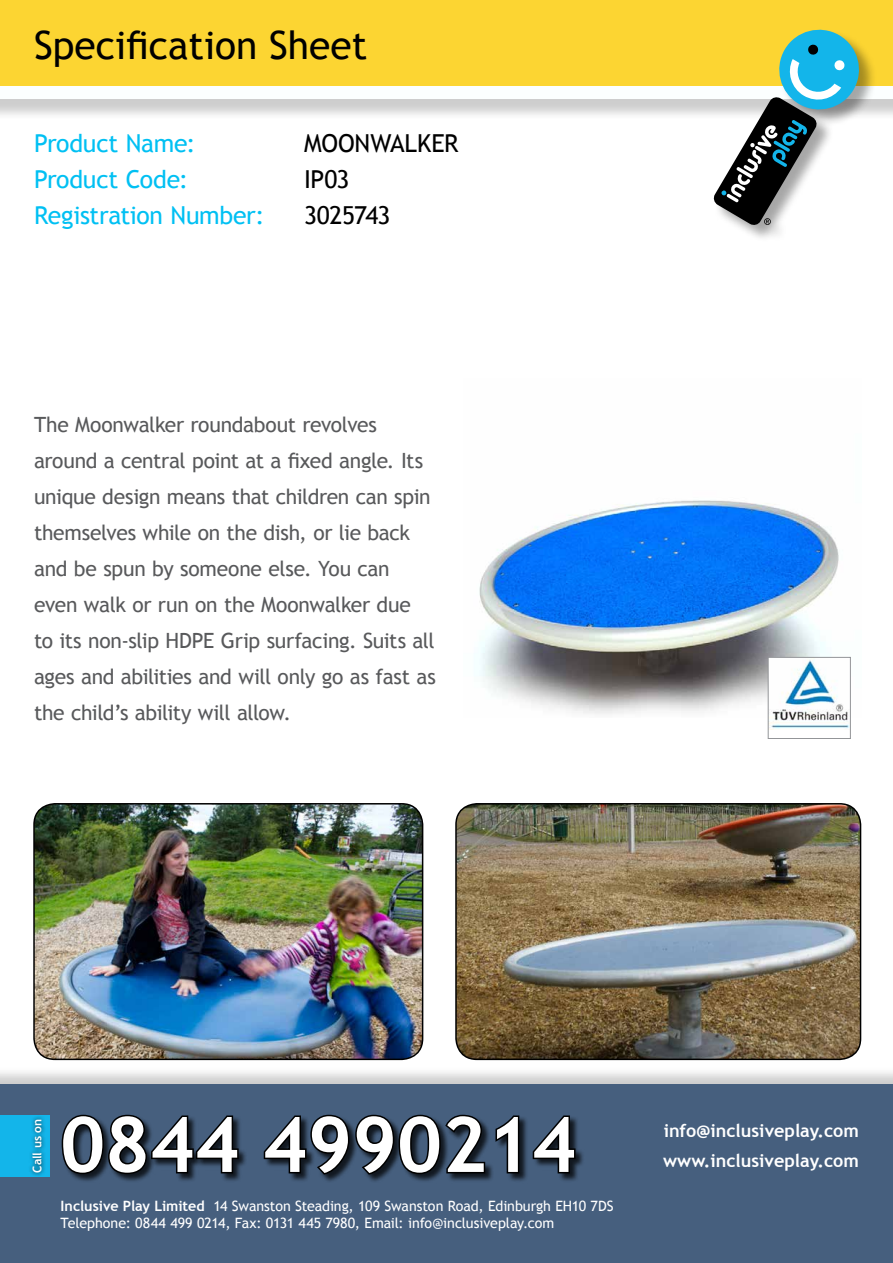
<style>
.page{position:relative;width:893px;height:1263px;background:#fff}
.page>*{position:absolute;margin:0;border:0;box-sizing:border-box;transform-origin:0 0}
.t1{font:700 76.5px "Trebuchet MS";color:#fff}
.t2{font:39px "Trebuchet MS";color:#000}
.t3{font:24.75px "Trebuchet MS";letter-spacing:-.01em;color:#00c0f3}
.t4{font:24.75px "Trebuchet MS";letter-spacing:-.01em;color:#000}
.t5{font:21px/36px "Trebuchet MS";letter-spacing:-.015em;color:#58595b}
.t6{font:700 18px/30px "Trebuchet MS";color:#fff}
.t7{font:14.25px/17.7px "Trebuchet MS";letter-spacing:-.005em;color:#fff}
.t8{font:700 12px "Trebuchet MS";color:#fff}
.s1{font-weight:700}
</style>
<div class="page">
<div style="left:0;top:1067px;width:893px;height:196px;background:#000;opacity:.2"></div>
<div style="left:0;top:1084px;width:893px;height:179px;background:#465f7e"></div>
<div style="left:61px;top:1115px;width:524px;height:68px;background:#000;opacity:.75"></div>
<svg style="left:61px;top:1114px;width:179px;height:62px"></svg>
<svg style="left:262px;top:1114px;width:225px;height:62px"></svg>
<svg style="left:494px;top:1115px;width:27px;height:60px"></svg>
<svg style="left:531px;top:1115px;width:46px;height:60px"></svg>
<div style="left:0;top:1115px;width:49px;height:61px;background:#13b5ea"></div>
<div style="left:28px;top:1115px;width:18px;height:61px;background:#000;opacity:.75"></div>
<div style="left:0;top:46px;width:893px;height:74px;background:#000;opacity:.2"></div>
<div style="left:0;top:43px;width:893px;height:55px;background:#fcffff"></div>
<div style="left:0;top:0;width:893px;height:86px;background:#fcd532"></div>
<img style="left:34px;top:804px;width:389px;height:255px">
<div style="left:33px;top:803px;width:390px;height:257px;border:2px solid #000;border-radius:21px"></div>
<img style="left:456px;top:804px;width:404px;height:255px">
<div style="left:455px;top:803px;width:406px;height:257px;border:2px solid #000;border-radius:21px"></div>
<div style="left:714px;top:30px;width:163px;height:213px;background:#000;opacity:.35"></div>
<svg style="left:713px;top:29px;width:152px;height:197px"></svg>
<img style="left:479px;top:500px;width:372px;height:217px">
<img style="left:770px;top:659px;width:79px;height:71px">
<div style="left:768px;top:657px;width:83px;height:82px;border:1px solid #939598"></div>
<h2 class="t2" style="left:34px;top:22px;width:335px">Specification Sheet</h2>
<p class="t3" style="left:34px;top:129px;width:163px">Product Name:</p>
<p class="t4" style="left:304px;top:129px;width:156px">MOONWALKER</p>
<p class="t3" style="left:34px;top:165px;width:156px">Product Code:</p>
<p class="t4" style="left:304px;top:165px;width:47px">IP03</p>
<p class="t3" style="left:34px;top:201px;width:232px">Registration Number:</p>
<p class="t4" style="left:304px;top:201px;width:88px">3025743</p>
<p class="t5" style="left:34px;top:407px;width:403px">The Moonwalker roundabout revolves around a central point at a fixed angle. Its unique design means that children can spin themselves while on the dish, or lie back and be spun by someone else. You can even walk or run on the Moonwalker due<br>to its non-slip HDPE Grip surfacing. Suits all ages and abilities and will only go as fast as the child’s ability will allow.</p>
<p class="t8" style="left:30px;top:1173px;width:56px;rotate:-90deg">Call us on</p>
<h1 class="t1" style="left:60px;top:1097px;width:518px">0844 4990214</h1>
<p class="t6" style="left:663px;top:1116px;width:197px">info@inclusiveplay.com www.inclusiveplay.com</p>
<p class="t7" style="left:61px;top:1197px;width:555px"><span class="s1">Inclusive Play Limited</span> 14 Swanston Steading, 109 Swanston Road, Edinburgh EH10 7DS<br>Telephone: 0844 499 0214, Fax: 0131 445 7980, Email: info@inclusiveplay.com</p>
</div>
